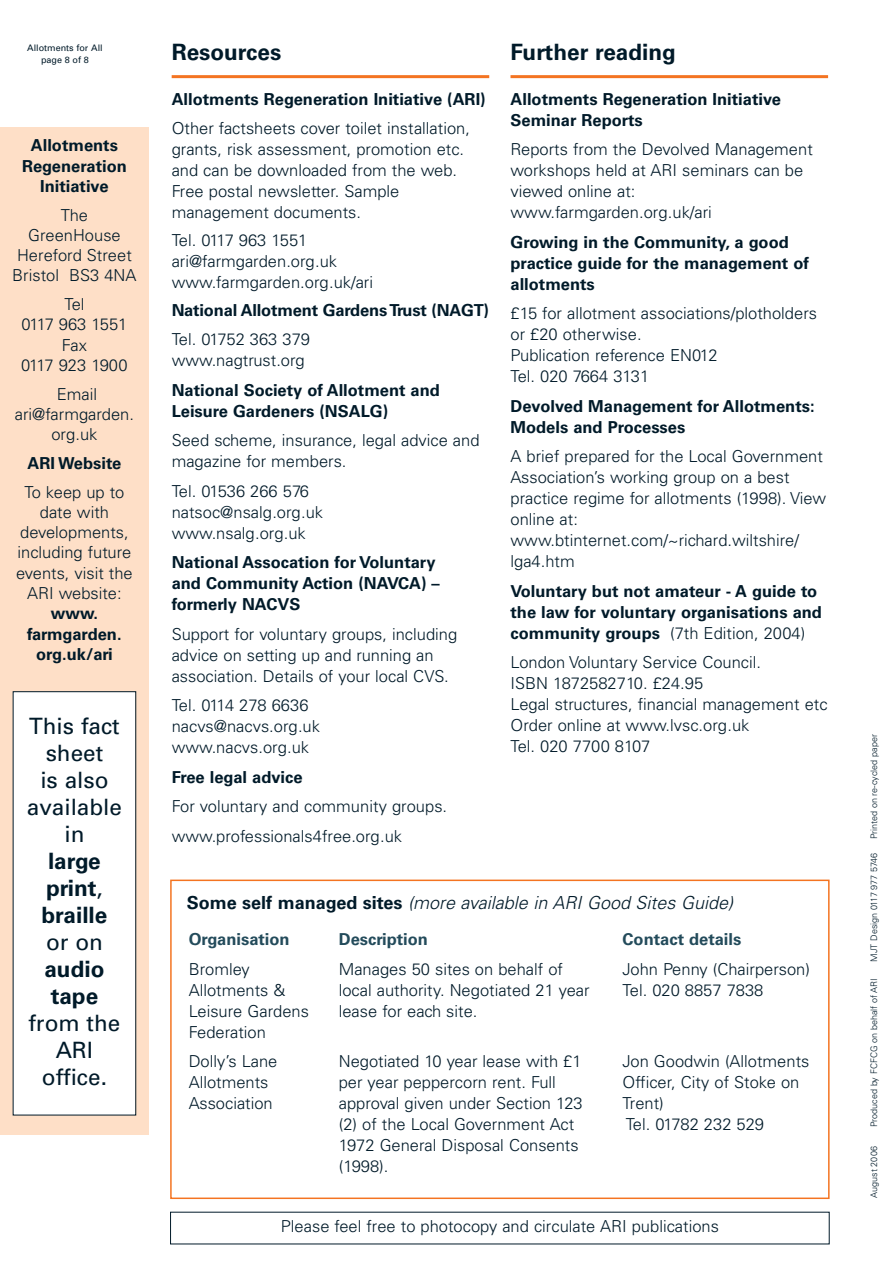
<style>
.page{position:relative;width:893px;height:1263px;background:#fff}
.page>*{position:absolute;margin:0;border:0;box-sizing:border-box;transform-origin:0 0}
.t1{font:22.5px/27px "Univers";color:#001a29;text-align:center}
.t2{font:700 22.5px/27px "Univers";color:#001a29}
.t3{font:italic 300 18px "Univers";color:#001a29}
.t4{font:300 16.5px/21px "Univers";color:#001a29}
.t5{font:700 16.5px/21px "Univers";color:#001a29}
.t6{font:700 16.5px "Univers";color:#234b5b}
.t7{font:300 9px "Univers";color:#001a29}
.t8{font:9px/12px "Univers";color:#001a29;text-align:center}
.s1{font-weight:400}
.s2{font-weight:300}
.s3{font-weight:700;font-style:normal}
</style>
<div class="page">
<div style="left:0;top:128px;width:149px;height:1007px;background:#fedfc7"></div>
<div style="left:14px;top:692px;width:121px;height:423px;background:#fff"></div>
<hr style="left:172px;top:75px;width:317px;height:3px;background:#f47421">
<hr style="left:510px;top:75px;width:318px;height:3px;background:#f47421">
<div style="left:170px;top:880px;width:659px;height:319px;border:2px solid #f47421"></div>
<p class="t8" style="left:27px;top:43px;width:77px">Allotments for All page 8 of 8</p>
<p class="t5" style="left:22px;top:137px;width:106px;line-height:20.2px;text-align:center">Allotments<br>Regeneration<br>Initiative</p>
<p class="t4" style="left:12px;top:206px;width:126px;line-height:20.2px;text-align:center">The<br>GreenHouse<br>Hereford Street<br>Bristol BS3 4NA</p>
<p class="t4" style="left:21px;top:296px;width:108px;line-height:20.2px;text-align:center">Tel<br>0117 963 1551<br>Fax<br>0117 923 1900</p>
<p class="t4" style="left:15px;top:385px;width:121px;line-height:20.2px;text-align:center">Email ari@farmgarden. org.uk</p>
<p class="t5" style="left:28px;top:454px;width:95px">ARI Website</p>
<p class="t4" style="left:16px;top:483px;width:118px;line-height:20.2px;text-align:center">To keep up to date with developments, including future events, visit the<br>ARI website:</p>
<p class="t5" style="left:27px;top:605px;width:96px;line-height:20.2px;text-align:center">www. farmgarden. org.uk/ari</p>
<h1 class="t1" style="left:27px;top:714px;width:97px">This fact sheet<br>is also available in</h1>
<h1 class="t2" style="left:42px;top:849px;width:67px">large print<span class="s1">, </span>braille</h1>
<h1 class="t1" style="left:46px;top:930px;width:58px">or on</h1>
<h1 class="t2" style="left:44px;top:957px;width:61px">audio tape</h1>
<h1 class="t1" style="left:28px;top:1011px;width:93px">from the<br>ARI office.</h1>
<h1 class="t2" style="left:172px;top:41px;width:111px">Resources</h1>
<p class="t5" style="left:172px;top:90px;width:315px">Allotments Regeneration Initiative (ARI)</p>
<p class="t4" style="left:172px;top:119px;width:300px">Other factsheets cover toilet installation, grants, risk assessment, promotion etc. and can be downloaded from the web.<br>Free postal newsletter. Sample management documents.</p>
<p class="t4" style="left:172px;top:231px;width:203px">Tel. 0117 963 1551 ari@farmgarden.org.uk www.farmgarden.org.uk/ari</p>
<p class="t5" style="left:172px;top:301px;width:319px">National Allotment Gardens Trust (NAGT)</p>
<p class="t4" style="left:172px;top:330px;width:140px">Tel. 01752 363 379 www.nagtrust.org</p>
<p class="t5" style="left:172px;top:381px;width:270px">National Society of Allotment and<br>Leisure Gardeners (NSALG)</p>
<p class="t4" style="left:172px;top:431px;width:309px">Seed scheme, insurance, legal advice and magazine for members.</p>
<p class="t4" style="left:172px;top:482px;width:153px">Tel. 01536 266 576 natsoc@nsalg.org.uk www.nsalg.org.uk</p>
<p class="t5" style="left:172px;top:553px;width:269px">National Assocation for Voluntary and Community Action (NAVCA) – formerly NACVS</p>
<p class="t4" style="left:172px;top:625px;width:287px">Support for voluntary groups, including advice on setting up and running an association. Details of your local CVS.</p>
<p class="t4" style="left:172px;top:696px;width:150px">Tel. 0114 278 6636 nacvs@nacvs.org.uk www.nacvs.org.uk</p>
<p class="t5" style="left:172px;top:768px;width:132px">Free legal advice</p>
<p class="t4" style="left:172px;top:793px;width:277px;line-height:29.5px">For voluntary and community groups. www.professionals4free.org.uk</p>
<h1 class="t2" style="left:510px;top:41px;width:167px">Further reading</h1>
<p class="t5" style="left:510px;top:90px;width:272px">Allotments Regeneration Initiative<br>Seminar Reports</p>
<p class="t4" style="left:510px;top:140px;width:304px">Reports from the Devolved Management workshops held at ARI seminars can be viewed online at: www.farmgarden.org.uk/ari</p>
<p class="t5" style="left:510px;top:233px;width:300px">Growing in the Community, a good practice guide for the management of allotments</p>
<p class="t4" style="left:510px;top:304px;width:308px">£15 for allotment associations/plotholders or £20 otherwise.<br>Publication reference EN012<br>Tel. 020 7664 3131</p>
<p class="t5" style="left:510px;top:397px;width:305px">Devolved Management for Allotments:<br>Models and Processes</p>
<p class="t4" style="left:510px;top:447px;width:317px">A brief prepared for the Local Government<br>Association’s working group on a best practice regime for allotments (1998). View online at: www.btinternet.com/~richard.wiltshire/ lga4.htm</p>
<p class="t5" style="left:510px;top:582px;width:313px">Voluntary but not amateur - A guide to the law for voluntary organisations and community groups <span class="s2">(7th Edition, 2004)</span></p>
<p class="t4" style="left:510px;top:653px;width:318px">London Voluntary Service Council.<br>ISBN 1872582710. £24.95<br>Legal structures, financial management etc<br>Order online at www.lvsc.org.uk<br>Tel. 020 7700 8107</p>
<p class="t3" style="left:187px;top:896px;width:551px"><span class="s3">S o m e s e l f m a n a g e d s i t e s</span> (more available in ARI Good Sites Guide)</p>
<p class="t6" style="left:189px;top:934px;width:103px">Organisation</p>
<p class="t4" style="left:189px;top:960px;width:122px">Bromley<br>Allotments &amp;<br>Leisure Gardens<br>Federation</p>
<p class="t4" style="left:189px;top:1053px;width:90px">Dolly’s Lane<br>Allotments<br>Association</p>
<p class="t6" style="left:622px;top:934px;width:120px">Contact details</p>
<p class="t4" style="left:622px;top:960px;width:189px">John Penny (Chairperson)<br>Tel. 020 8857 7838</p>
<p class="t6" style="left:339px;top:934px;width:91px">Description</p>
<p class="t4" style="left:339px;top:960px;width:252px">Manages 50 sites on behalf of local authority. Negotiated 21 year lease for each site.</p>
<p class="t4" style="left:339px;top:1053px;width:245px">Negotiated 10 year lease with £1 per year peppercorn rent. Full approval given under Section 123 (2) of the Local Government Act<br>1972 General Disposal Consents (1998).</p>
<p class="t4" style="left:622px;top:1053px;width:188px">Jon Goodwin (Allotments<br>Officer, City of Stoke on<br>Trent)<br>Tel. 01782 232 529</p>
<p class="t4" style="left:281px;top:1218px;width:439px">Please feel free to photocopy and circulate ARI publications</p>
<p class="t7" style="left:870px;top:839px;width:106px;rotate:-90deg">Printed on re-cycled paper</p>
<p class="t7" style="left:870px;top:962px;width:110px;rotate:-90deg">MJT Design 0117 977 5746</p>
<p class="t7" style="left:870px;top:1127px;width:150px;rotate:-90deg">Produced by FCFCG on behalf of ARI</p>
<p class="t7" style="left:870px;top:1198px;width:53px;rotate:-90deg">August 2006</p>
</div>
